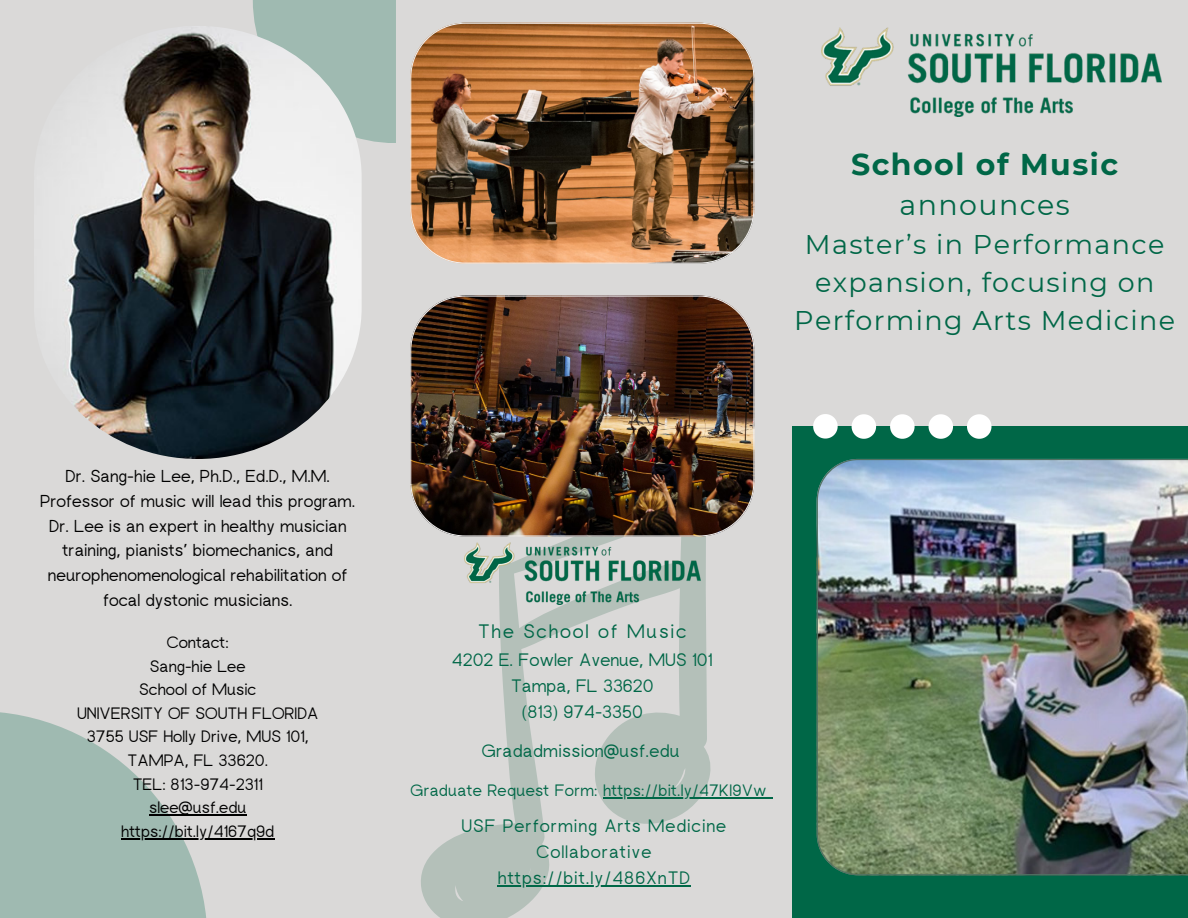
<style>
.page{position:relative;width:1188px;height:918px;background:#dad9d8}
.page>*{position:absolute;margin:0;border:0;box-sizing:border-box;transform-origin:0 0}
.t1{font:700 30px "Montserrat";letter-spacing:.05em;color:#006747}
.t2{font:28.5px "Montserrat";letter-spacing:.05em;color:#006747}
.t3{font:27px/38.2px "Montserrat";letter-spacing:.05em;color:#006747;text-align:center}
.t4{font:19.5px "rugratssans";letter-spacing:.09em;color:#006747}
.t5{font:18px "rugratssans";letter-spacing:.015em;color:#006747}
.t6{font:18px/25.8px "rugratssans";letter-spacing:.05em;color:#006747;text-align:center}
.t7{font:17.25px/24.8px "rugratssans";color:#000;text-align:center}
.t8{font:16.5px "rugratssans";color:#000}
.t9{font:16.5px "rugratssans";letter-spacing:.015em;color:#006747}
</style>
<div class="page">
<div style="left:792px;top:426px;width:396px;height:492px;background:#006747"></div>
<svg style="left:0;top:712px;width:208px;height:206px"></svg>
<div style="left:253px;top:0;width:143px;height:143px;background:#9fbab1"></div>
<img style="left:34px;top:26px;width:328px;height:433px;border-radius:158px">
<img style="left:817px;top:459px;width:371px;height:416px">
<svg style="left:813px;top:414px;width:25px;height:25px"></svg>
<svg style="left:852px;top:414px;width:24px;height:25px"></svg>
<svg style="left:890px;top:414px;width:25px;height:25px"></svg>
<svg style="left:929px;top:414px;width:24px;height:25px"></svg>
<svg style="left:967px;top:414px;width:25px;height:25px"></svg>
<img style="left:822px;top:27px;width:339px;height:89px">
<svg style="left:421px;top:536px;width:290px;height:382px"></svg>
<img style="left:464px;top:543px;width:236px;height:62px">
<img style="left:410px;top:296px;width:344px;height:240px">
<img style="left:410px;top:23px;width:344px;height:241px">
<hr style="left:498px;top:885px;width:193px;height:1px;background:#006747">
<hr style="left:603px;top:797px;width:164px;height:1px;background:#006747">
<hr style="left:149px;top:814px;width:97px;height:2px;background:#000">
<hr style="left:121px;top:838px;width:153px;height:1px;background:#000">
<p class="t7" style="left:40px;top:465px;width:317px">Dr. Sang-hie Lee, Ph.D., Ed.D., M.M.<br>Professor of music will lead this program.<br>Dr. Lee is an expert in healthy musician training, pianists’ biomechanics, and neurophenomenological rehabilitation of focal dystonic musicians.</p>
<p class="t8" style="left:167px;top:636px;width:63px">Contact:</p>
<p class="t8" style="left:150px;top:660px;width:97px">Sang-hie Lee</p>
<p class="t8" style="left:139px;top:684px;width:119px">School of Music</p>
<p class="t8" style="left:77px;top:707px;width:243px">UNIVERSITY OF SOUTH FLORIDA</p>
<p class="t8" style="left:87px;top:731px;width:224px">3755 USF Holly Drive, MUS 101,</p>
<p class="t8" style="left:128px;top:755px;width:142px">TAMPA, FL 33620.</p>
<p class="t8" style="left:133px;top:778px;width:132px">TEL: 813-974-2311</p>
<p class="t8" style="left:149px;top:802px;width:99px">slee@usf.edu</p>
<p class="t8" style="left:121px;top:825px;width:155px">https://bit.ly/4167q9d</p>
<p class="t1" style="left:851px;top:146px;width:269px">School of Music</p>
<p class="t2" style="left:899px;top:188px;width:172px">announces</p>
<p class="t3" style="left:794px;top:225px;width:382px">Master’s in Performance expansion, focusing on<br>Performing Arts Medicine</p>
<p class="t4" style="left:478px;top:625px;width:210px">The School of Music</p>
<p class="t5" style="left:452px;top:654px;width:262px">4202 E. Fowler Avenue, MUS 101</p>
<p class="t5" style="left:511px;top:679px;width:144px">Tampa, FL 33620</p>
<p class="t5" style="left:522px;top:705px;width:123px">(813) 974-3350</p>
<p class="t5" style="left:481px;top:745px;width:200px">Gradadmission@usf.edu</p>
<p class="t9" style="left:410px;top:784px;width:358px">Graduate Request Form: https://bit.ly/47Kl9Vw</p>
<p class="t6" style="left:462px;top:815px;width:266px">USF Performing Arts Medicine<br>Collaborative</p>
<p class="t6" style="left:498px;top:867px;width:194px">https://bit.ly/486XnTD</p>
</div>
